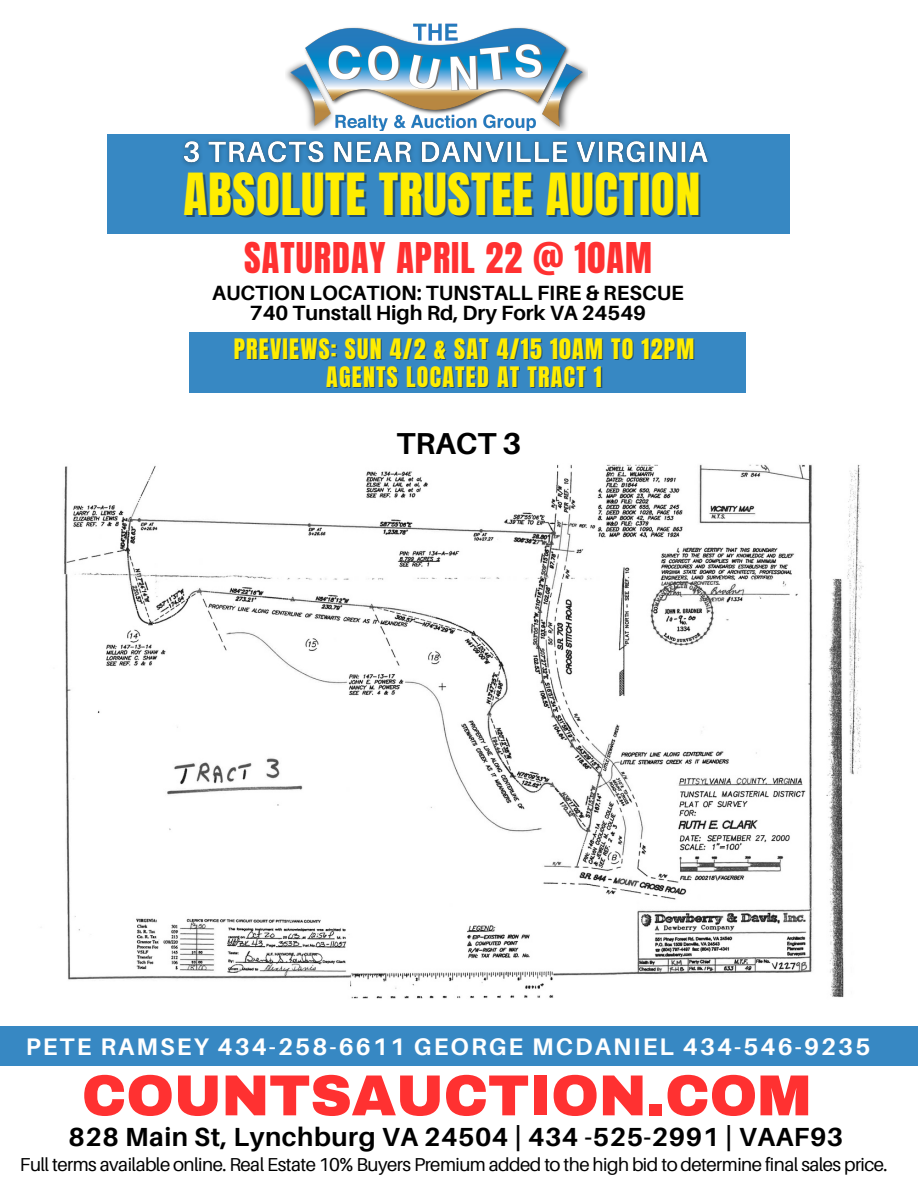
<style>
.page{position:relative;width:918px;height:1188px;background:#fff}
.page>*{position:absolute;margin:0;border:0;box-sizing:border-box;transform-origin:0 0}
.t1{font:900 57.9px "Archivo";letter-spacing:-.01em;color:#ff3131}
.t2{font:49.35px "Anton";letter-spacing:.015em;color:#ffed00}
.t3{font:36px "Anton";letter-spacing:.03em;color:#ff3131}
.t4{font:700 30.3px "Aileron";color:#000}
.t5{font:700 26.25px "Aileron";letter-spacing:.02em;color:#000}
.t6{font:24px/27.5px "Anton";letter-spacing:.05em;color:#ffed00;text-align:center}
.t7{font:700 24px "Aileron";letter-spacing:.09em;color:#fff}
.t8{font:700 20.55px/20px "Aileron";color:#000;text-align:center}
.t9{font:18.75px "Aileron";letter-spacing:-.03em;color:#000}
</style>
<div class="page">
<div style="left:107px;top:135px;width:682px;height:99px;background:#3788c3"></div>
<img style="left:286px;top:23px;width:301px;height:105px">
<div style="left:0;top:1027px;width:918px;height:39px;background:#3788c3"></div>
<img style="left:64px;top:464px;width:800px;height:535px">
<img style="left:175px;top:128px;width:546px;height:38px">
<div style="left:189px;top:332px;width:557px;height:61px;background:#3788c3"></div>
<h2 class="t2" style="left:184px;top:159px;width:518px">ABSOLUTE TRUSTEE AUCTION</h2>
<h3 class="t3" style="left:244px;top:232px;width:409px">SATURDAY APRIL 22 @ 10AM</h3>
<p class="t8" style="left:212px;top:282px;width:473px">AUCTION LOCATION: TUNSTALL FIRE &amp; RESCUE<br>740 Tunstall High Rd, Dry Fork VA 24549</p>
<p class="t6" style="left:234px;top:336px;width:462px">PREVIEWS: SUN 4/2 &amp; SAT 4/15 10AM TO 12PM<br>AGENTS LOCATED AT TRACT 1</p>
<h3 class="t4" style="left:397px;top:425px;width:126px">TRACT 3</h3>
<p class="t7" style="left:26px;top:1031px;width:846px">PETE RAMSEY 434-258-6611 GEORGE MCDANIEL 434-546-9235</p>
<h1 class="t1" style="left:82px;top:1064px;width:731px">COUNTSAUCTION.COM</h1>
<h3 class="t5" style="left:69px;top:1120px;width:776px">828 Main St, Lynchburg VA 24504 | 434 -525-2991 | VAAF93</h3>
<p class="t9" style="left:20px;top:1153px;width:869px">Full terms available online. Real Estate 10% Buyers Premium added to the high bid to determine final sales price.</p>
</div>
